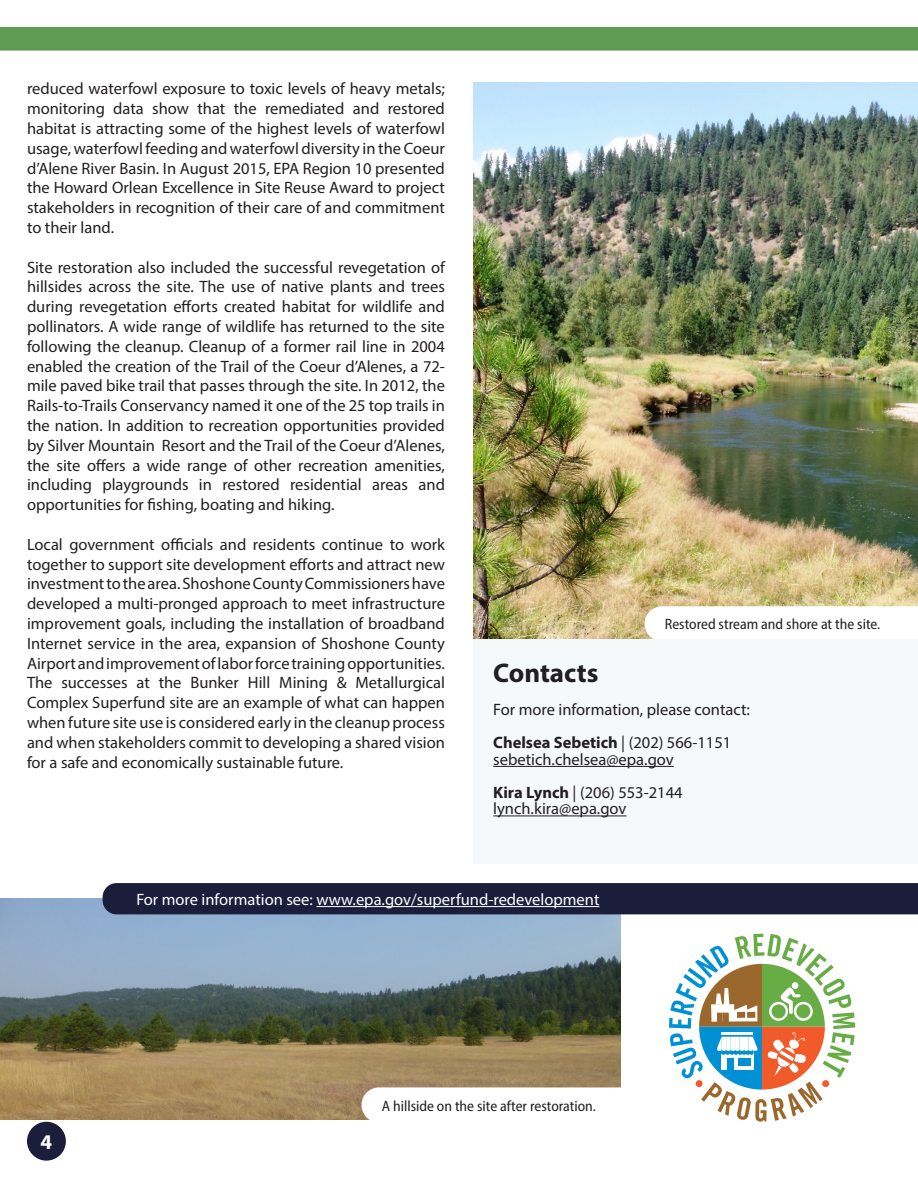
<style>
.page{position:relative;width:918px;height:1188px;background:#fff}
.page>*{position:absolute;margin:0;border:0;box-sizing:border-box;transform-origin:0 0}
.t1{font:700 27px "Myriad Pro";color:#231f20}
.t2{font:700 21px "Myriad Pro";color:#fff}
.t3{font:16.5px/19.8px "Myriad Pro";color:#231f20;text-align:justify}
.t4{font:16.5px "Myriad Pro";color:#fff}
.t5{font:700 16.5px "Myriad Pro";color:#231f20}
.t6{font:semi-condensed 15px "Myriad Pro";color:#231f20}
.s1{font-weight:400}
.s2{font-weight:700}
</style>
<div class="page">
<div style="left:27px;top:1122px;width:39px;height:39px;background:#1a1e3b;border-radius:50%"></div>
<div style="left:0;top:27px;width:918px;height:24px;background:#5e9c53"></div>
<img style="left:473px;top:82px;width:445px;height:557px">
<svg style="left:645px;top:606px;width:273px;height:33px"></svg>
<div style="left:473px;top:640px;width:445px;height:224px;background:#f6f9f9"></div>
<hr style="left:493px;top:766px;width:181px;height:1px;background:#231f20">
<hr style="left:493px;top:816px;width:134px;height:1px;background:#231f20">
<img style="left:0;top:899px;width:621px;height:220px">
<div style="left:361px;top:1087px;width:540px;height:36px;background:#fff;border-radius:18px"></div>
<svg style="left:669px;top:934px;width:186px;height:188px"></svg>
<hr style="left:721px;top:1033px;width:32px;height:2px;background:#fff">
<div style="left:738px;top:1058px;width:13px;height:7px;background:#0091d5"></div>
<div style="left:103px;top:883px;width:815px;height:31px;background:#1a1e3b"></div>
<hr style="left:316px;top:906px;width:283px;height:1px;background:#fff">
<p class="t3" style="left:27px;top:79px;width:419px">reduced waterfowl exposure to toxic levels of heavy metals; monitoring data show that the remediated and restored habitat is attracting some of the highest levels of waterfowl usage, waterfowl feeding and waterfowl diversity in the Coeur d’Alene River Basin. In August 2015, EPA Region 10 presented the Howard Orlean Excellence in Site Reuse Award to project stakeholders in recognition of their care of and commitment to their land.</p>
<p class="t3" style="left:27px;top:257px;width:420px">Site restoration also included the successful revegetation of hillsides across the site. The use of native plants and trees during revegetation efforts created habitat for wildlife and pollinators. A wide range of wildlife has returned to the site following the cleanup. Cleanup of a former rail line in 2004 enabled the creation of the Trail of the Coeur d’Alenes, a 72- mile paved bike trail that passes through the site. In 2012, the Rails-to-Trails Conservancy named it one of the 25 top trails in the nation. In addition to recreation opportunities provided by Silver Mountain Resort and the Trail of the Coeur d’Alenes, the site offers a wide range of other recreation amenities, including playgrounds in restored residential areas and opportunities for fishing, boating and hiking.</p>
<p class="t3" style="left:27px;top:534px;width:420px">Local government officials and residents continue to work together to support site development efforts and attract new investment to the area. Shoshone County Commissioners have developed a multi-pronged approach to meet infrastructure improvement goals, including the installation of broadband Internet service in the area, expansion of Shoshone County Airport and improvement of labor force training opportunities.<br>The successes at the Bunker Hill Mining &amp; Metallurgical Complex Superfund site are an example of what can happen when future site use is considered early in the cleanup process and when stakeholders commit to developing a shared vision for a safe and economically sustainable future.</p>
<p class="t6" style="left:665px;top:615px;width:217px">Restored stream and shore at the site.</p>
<p class="t1" style="left:493px;top:656px;width:107px">Contacts</p>
<p class="t3" style="left:493px;top:700px;width:258px">For more information, please contact:</p>
<p class="t5" style="left:493px;top:732px;width:240px">Chelsea Sebetich <span class="s1">| (202) 566-1151</span></p>
<p class="t3" style="left:493px;top:749px;width:182px">sebetich.chelsea@epa.gov</p>
<p class="t3" style="left:493px;top:782px;width:191px"><span class="s2">Kira Lynch</span> | (206) 553-2144</p>
<p class="t3" style="left:493px;top:799px;width:135px">lynch.kira@epa.gov</p>
<p class="t4" style="left:136px;top:889px;width:465px">For more information see: www.epa.gov/superfund-redevelopment</p>
<p class="t2" style="left:40px;top:1128px;width:13px">4</p>
<p class="t6" style="left:382px;top:1096px;width:216px">A hillside on the site after restoration.</p>
</div>
